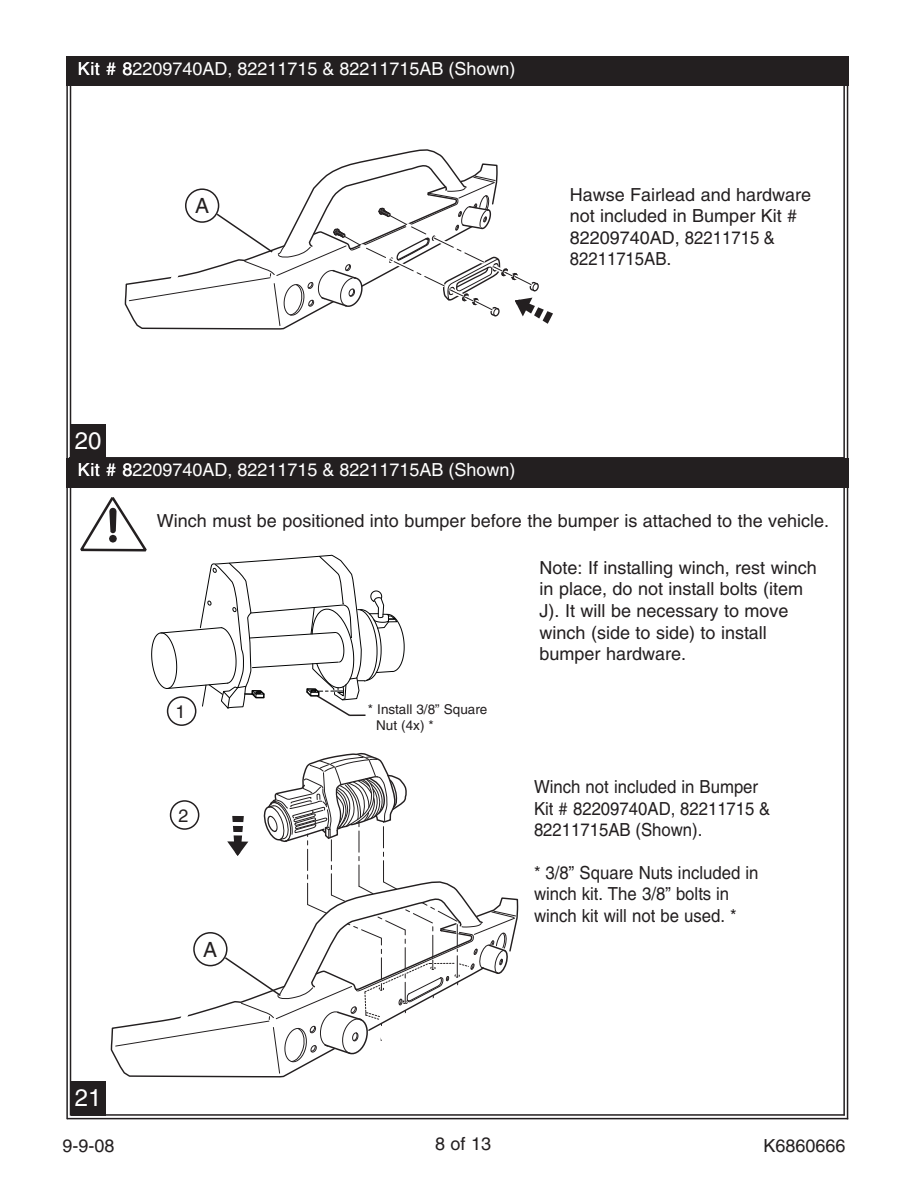
<style>
.page{position:relative;width:918px;height:1188px;background:#fff}
.page>*{position:absolute;margin:0;border:0;box-sizing:border-box;transform-origin:0 0}
.t1{font:24px "Helvetica";color:#fff}
.t2{font:21px "Helvetica";color:#231f20}
.t3{font:18px/21.6px "Helvetica";color:#231f20}
.t4{font:18px/21.6px "Helvetica";color:#231f20;scale:.93 1}
.t5{font:18px "Helvetica";color:#fff}
.t6{font:13.5px/16.2px "Helvetica";color:#231f20}
</style>
<div class="page">
<div style="left:71px;top:425px;width:34px;height:34px;background:#231f20"></div>
<div style="left:66px;top:57px;width:783px;height:29px;background:#231f20"></div>
<hr style="left:66px;top:85px;width:2px;height:1034px;background:#231f20">
<hr style="left:70px;top:85px;width:1px;height:1031px;background:#231f20">
<hr style="left:71px;top:1114px;width:774px;height:2px;background:#231f20">
<hr style="left:843px;top:85px;width:2px;height:1030px;background:#231f20">
<hr style="left:847px;top:85px;width:1px;height:1034px;background:#231f20">
<hr style="left:67px;top:1118px;width:781px;height:1px;background:#231f20">
<hr style="left:69px;top:457px;width:775px;height:2px;background:#231f20">
<div style="left:71px;top:1081px;width:34px;height:34px;background:#231f20"></div>
<svg style="left:80px;top:497px;width:325px;height:229px"></svg>
<div style="left:174px;top:703px;width:17px;height:18px;background:#fff"></div>
<svg style="left:110px;top:1027px;width:180px;height:51px"></svg>
<svg style="left:124px;top:149px;width:322px;height:162px"></svg>
<svg style="left:128px;top:161px;width:425px;height:169px"></svg>
<svg style="left:115px;top:752px;width:404px;height:322px"></svg>
<div style="left:66px;top:458px;width:783px;height:30px;background:#231f20"></div>
<p class="t5" style="left:78px;top:62px;width:439px">Kit # 82209740AD, 82211715 &amp; 82211715AB (Shown)</p>
<p class="t2" style="left:195px;top:198px;width:16px">A</p>
<p class="t3" style="left:570px;top:185px;width:243px">Hawse Fairlead and hardware not included in Bumper Kit #<br>82209740AD, 82211715 &amp;<br>82211715AB.</p>
<h1 class="t1" style="left:75px;top:432px;width:28px">20</h1>
<p class="t5" style="left:78px;top:463px;width:439px">Kit # 82209740AD, 82211715 &amp; 82211715AB (Shown)</p>
<p class="t3" style="left:157px;top:511px;width:674px">Winch must be positioned into bumper before the bumper is attached to the vehicle.</p>
<h1 class="t1" style="left:75px;top:1089px;width:28px">21</h1>
<p class="t3" style="left:175px;top:702px;width:12px">1</p>
<p class="t3" style="left:178px;top:806px;width:12px">2</p>
<p class="t2" style="left:203px;top:942px;width:16px">A</p>
<p class="t6" style="left:376px;top:702px;width:113px;text-indent:-8px">* Install 3/8” Square<br>Nut (4x) *</p>
<p class="t3" style="left:540px;top:558px;width:279px">Note: If installing winch, rest winch in place, do not install bolts (item<br>J). It will be necessary to move winch (side to side) to install bumper hardware.</p>
<p class="t4" style="left:534px;top:778px;width:256px">Winch not included in Bumper<br>Kit # 82209740AD, 82211715 &amp;<br>82211715AB (Shown).</p>
<p class="t4" style="left:534px;top:863px;width:243px">* 3/8” Square Nuts included in winch kit. The 3/8” bolts in winch kit will not be used. *</p>
<p class="t3" style="left:435px;top:1135px;width:58px">8 of 13</p>
<p class="t3" style="left:63px;top:1137px;width:54px">9-9-08</p>
<p class="t3" style="left:763px;top:1137px;width:84px">K6860666</p>
</div>
